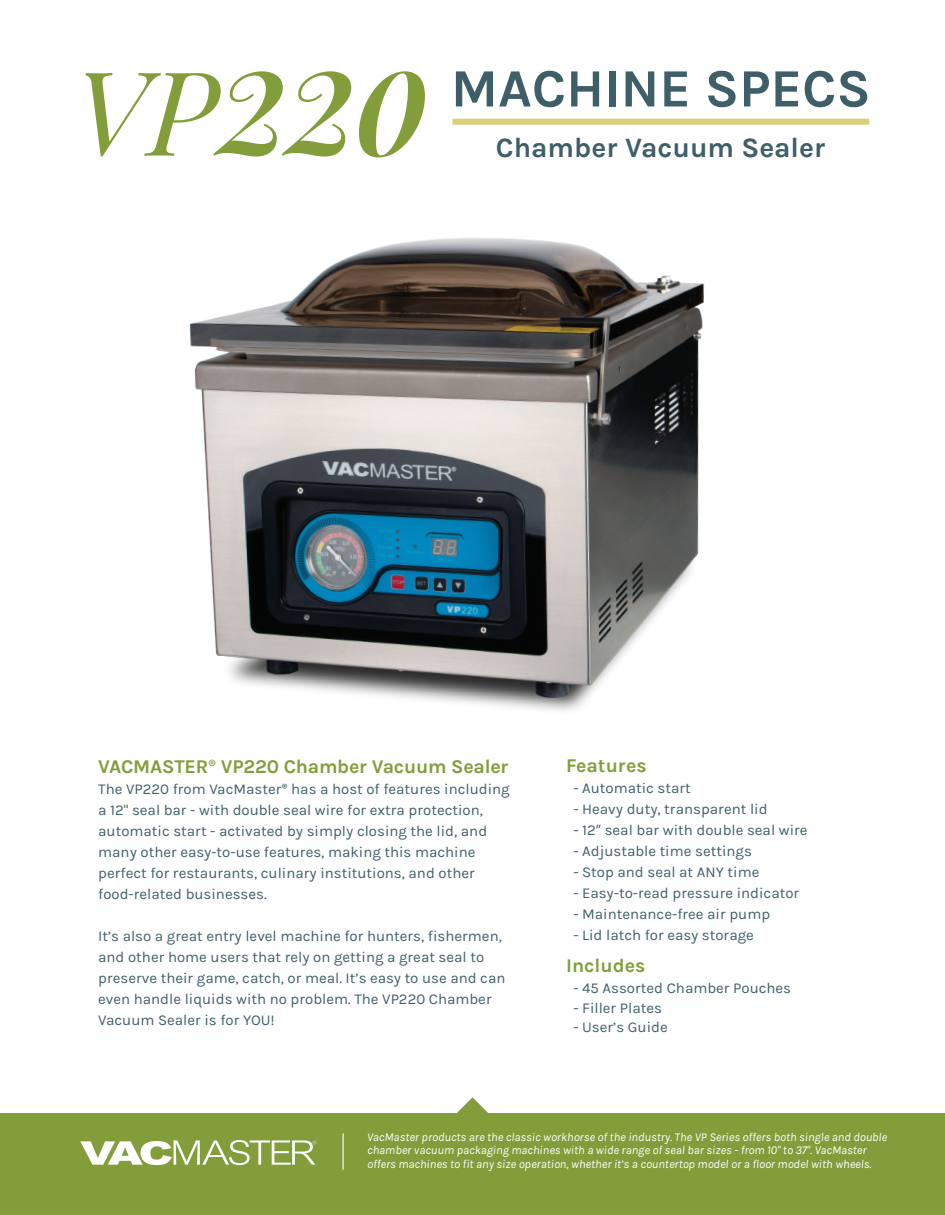
<style>
.page{position:relative;width:945px;height:1215px;background:#fff}
.page>*{position:absolute;margin:0;border:0;box-sizing:border-box;transform-origin:0 0}
.t1{font:italic 700 117px "Playfair Display";color:#839d3b}
.t2{font:700 54px "Karla";color:#3f5f68}
.t3{font:700 28.05px "Karla";color:#3f5f68}
.t4{font:700 19.5px "Karla";letter-spacing:-.01em;color:#839d3b}
.t5{font:15px/21px "Karla";color:#406069}
.t6{font:italic 12px/13.5px "Karla";color:#fff}
.s1{font-weight:400}
.s2{font-family:"Myriad Pro";font-weight:400}
.s3{font-family:"Myriad Pro"}
</style>
<div class="page">
<div style="left:0;top:1114px;width:945px;height:101px;background:#839d3b"></div>
<svg style="left:396px;top:1097px;width:153px;height:17px"></svg>
<svg style="left:80px;top:1140px;width:237px;height:25px"></svg>
<img style="left:189px;top:238px;width:515px;height:473px">
<div style="left:452px;top:119px;width:417px;height:6px;background:#d8cf78"></div>
<hr style="left:343px;top:1133px;width:1px;height:37px;background:#fff">
<h1 class="t1" style="left:74px;top:18px;width:354px"><span class="s1">VP</span>220</h1>
<h2 class="t2" style="left:451px;top:57px;width:421px">MACHINE SPECS</h2>
<h3 class="t3" style="left:496px;top:131px;width:331px">Chamber Vacuum Sealer</h3>
<h3 class="t4" style="left:98px;top:755px;width:412px">VACMASTER<span class="s2">®</span> VP220 Chamber Vacuum Sealer</h3>
<p class="t5" style="left:98px;top:779px;width:413px">The VP220 from VacMaster<span class="s3">®</span> has a host of features including a 12" seal bar - with double seal wire for extra protection, automatic start - activated by simply closing the lid, and many other easy-to-use features, making this machine perfect for restaurants, culinary institutions, and other food-related businesses.</p>
<p class="t5" style="left:98px;top:926px;width:409px">It’s also a great entry level machine for hunters, fishermen, and other home users that rely on getting a great seal to preserve their game, catch, or meal. It’s easy to use and can even handle liquids with no problem. The VP220 Chamber Vacuum Sealer is for YOU!</p>
<h3 class="t4" style="left:566px;top:755px;width:82px">Features</h3>
<p class="t5" style="left:573px;top:778px;width:119px">- Automatic start</p>
<p class="t5" style="left:573px;top:799px;width:196px">- Heavy duty, transparent lid</p>
<p class="t5" style="left:573px;top:820px;width:236px">- 12<span class="s3">”</span> seal bar with double seal wire</p>
<p class="t5" style="left:573px;top:841px;width:180px">- Adjustable time settings</p>
<p class="t5" style="left:573px;top:862px;width:188px">- Stop and seal at ANY time</p>
<p class="t5" style="left:573px;top:883px;width:227px">- Easy-to-read pressure indicator</p>
<p class="t5" style="left:573px;top:904px;width:198px">- Maintenance-free air pump</p>
<p class="t5" style="left:573px;top:925px;width:182px">- Lid latch for easy storage</p>
<h3 class="t4" style="left:566px;top:954px;width:81px">Includes</h3>
<p class="t5" style="left:573px;top:978px;width:219px">- 45 Assorted Chamber Pouches</p>
<p class="t5" style="left:573px;top:997px;width:90px">- Filler Plates</p>
<p class="t5" style="left:573px;top:1017px;width:96px">- User’s Guide</p>
<p class="t6" style="left:367px;top:1130px;width:521px">VacMaster products are the classic workhorse of the industry. The VP Series offers both single and double chamber vacuum packaging machines with a wide range of seal bar sizes - from 10" to 37". VacMaster offers machines to fit any size operation, whether it’s a countertop model or a floor model with wheels.</p>
</div>
